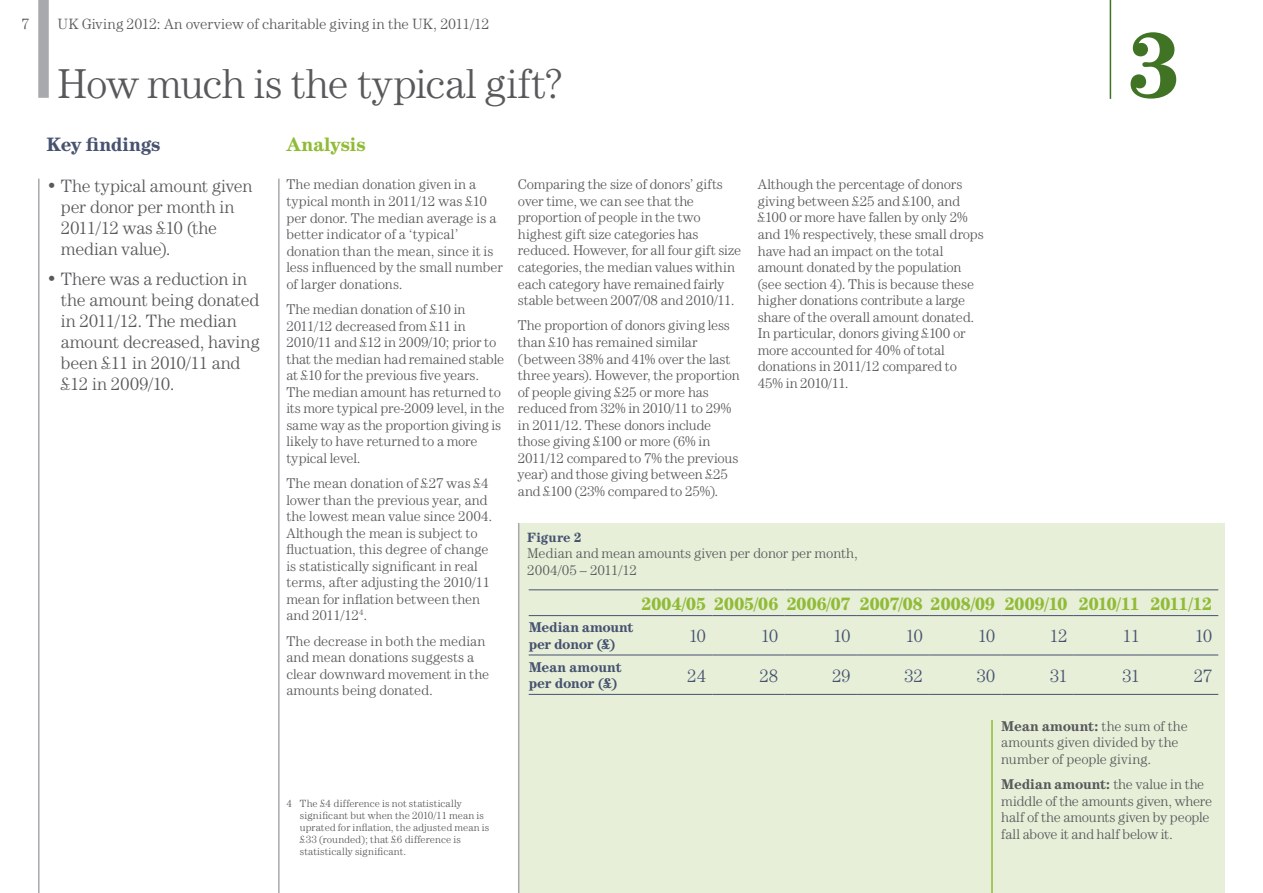
<style>
.page{position:relative;width:1263px;height:893px;background:#fff}
.page>*{position:absolute;margin:0;border:0;box-sizing:border-box;transform-origin:0 0}
.t1{font:700 93px "Century IT Cby BT";color:#407323}
.t2{font:300 42px "Century IT Cby BT";letter-spacing:-.01em;color:#58595b}
.t3{font:700 19.5px "Century IT Cby BT";letter-spacing:-.01em;color:#465270}
.t4{font:700 19.5px "Century IT Cby BT";color:#8fbb36}
.t5{font:300 18px/21px "Century IT Cby BT";letter-spacing:-.015em;color:#58595b}
.t6{font:700 18px "Century IT Cby BT";letter-spacing:-.03em;color:#8fbb36}
.t7{font:300 18px "Century IT Cby BT";letter-spacing:-.07em;color:#465270}
.t8{font:300 15px "Century IT Cby BT";color:#58595b}
.t9{font:300 14.25px/16.5px "Century IT Cby BT";letter-spacing:-.01em;color:#58595b}
.t10{font:700 14.25px/16.5px "Century IT Cby BT";letter-spacing:-.01em;color:#465270}
.t11{font:700 13.5px "Century IT Cby BT";letter-spacing:.015em;color:#465270}
.t12{font:300 10.5px/12px "Century IT Cby BT";letter-spacing:.01em;color:#58595b}
.s1{font-weight:700}
</style>
<div class="page">
<div style="left:38px;top:0;width:11px;height:98px;background:#a7a9ac"></div>
<hr style="left:38px;top:179px;width:2px;height:714px;background:#a7a9ac">
<hr style="left:278px;top:179px;width:2px;height:714px;background:#a7a9ac">
<div style="left:519px;top:523px;width:706px;height:370px;background:#e7efd8"></div>
<hr style="left:518px;top:523px;width:1px;height:370px;background:#a7a9ac">
<hr style="left:1110px;top:0;width:1px;height:99px;background:#407323">
<hr style="left:529px;top:590px;width:111px;height:1px;background:#465270">
<hr style="left:640px;top:590px;width:72px;height:1px;background:#465270">
<hr style="left:712px;top:590px;width:72px;height:1px;background:#465270">
<hr style="left:784px;top:590px;width:73px;height:1px;background:#465270">
<hr style="left:857px;top:590px;width:72px;height:1px;background:#465270">
<hr style="left:929px;top:590px;width:72px;height:1px;background:#465270">
<hr style="left:1001px;top:590px;width:73px;height:1px;background:#465270">
<hr style="left:1074px;top:590px;width:72px;height:1px;background:#465270">
<hr style="left:1146px;top:590px;width:72px;height:1px;background:#465270">
<hr style="left:529px;top:615px;width:111px;height:1px;background:#465270">
<hr style="left:640px;top:615px;width:72px;height:1px;background:#465270">
<hr style="left:712px;top:615px;width:72px;height:1px;background:#465270">
<hr style="left:784px;top:615px;width:73px;height:1px;background:#465270">
<hr style="left:857px;top:615px;width:72px;height:1px;background:#465270">
<hr style="left:929px;top:615px;width:72px;height:1px;background:#465270">
<hr style="left:1001px;top:615px;width:73px;height:1px;background:#465270">
<hr style="left:1074px;top:615px;width:72px;height:1px;background:#465270">
<hr style="left:1146px;top:615px;width:72px;height:1px;background:#465270">
<hr style="left:529px;top:655px;width:111px;height:1px;background:#465270">
<hr style="left:640px;top:655px;width:72px;height:1px;background:#465270">
<hr style="left:712px;top:655px;width:72px;height:1px;background:#465270">
<hr style="left:784px;top:655px;width:73px;height:1px;background:#465270">
<hr style="left:857px;top:655px;width:72px;height:1px;background:#465270">
<hr style="left:929px;top:655px;width:72px;height:1px;background:#465270">
<hr style="left:1001px;top:655px;width:73px;height:1px;background:#465270">
<hr style="left:1074px;top:655px;width:72px;height:1px;background:#465270">
<hr style="left:1146px;top:655px;width:72px;height:1px;background:#465270">
<hr style="left:529px;top:694px;width:111px;height:1px;background:#465270">
<hr style="left:640px;top:694px;width:72px;height:1px;background:#465270">
<hr style="left:712px;top:694px;width:72px;height:1px;background:#465270">
<hr style="left:784px;top:694px;width:73px;height:1px;background:#465270">
<hr style="left:857px;top:694px;width:72px;height:1px;background:#465270">
<hr style="left:929px;top:694px;width:72px;height:1px;background:#465270">
<hr style="left:1001px;top:694px;width:73px;height:1px;background:#465270">
<hr style="left:1074px;top:694px;width:72px;height:1px;background:#465270">
<hr style="left:1146px;top:694px;width:72px;height:1px;background:#465270">
<hr style="left:991px;top:720px;width:2px;height:173px;background:#8fbb36">
<p class="t8" style="left:22px;top:15px;width:10px">7</p>
<p class="t8" style="left:57px;top:15px;width:434px">UK Giving 2012: An overview of charitable giving in the UK, 2011/12</p>
<h2 class="t2" style="left:57px;top:58px;width:507px">How much is the typical gift?</h2>
<h3 class="t3" style="left:47px;top:132px;width:116px">Key findings</h3>
<h3 class="t4" style="left:287px;top:132px;width:81px">Analysis</h3>
<h1 class="t1" style="left:1127px;top:8px;width:56px">3</h1>
<p class="t5" style="left:61px;top:175px;width:193px;text-indent:-14px">• The typical amount given per donor per month in<br>2011/12 was £10 (the median value).</p>
<p class="t5" style="left:61px;top:268px;width:200px;text-indent:-14px">• There was a reduction in the amount being donated in 2011/12. The median amount decreased, having been £11 in 2010/11 and £12 in 2009/10.</p>
<p class="t9" style="left:286px;top:176px;width:218px">The median donation given in a typical month in 2011/12 was £10 per donor. The median average is a better indicator of a ‘typical’ donation than the mean, since it is less influenced by the small number of larger donations.</p>
<p class="t9" style="left:286px;top:301px;width:220px">The median donation of £10 in<br>2011/12 decreased from £11 in<br>2010/11 and £12 in 2009/10; prior to that the median had remained stable at £10 for the previous five years.<br>The median amount has returned to its more typical pre-2009 level, in the same way as the proportion giving is likely to have returned to a more typical level.</p>
<p class="t9" style="left:286px;top:475px;width:207px">The mean donation of £27 was £4 lower than the previous year, and the lowest mean value since 2004.<br>Although the mean is subject to fluctuation, this degree of change is statistically significant in real terms, after adjusting the 2010/11 mean for inflation between then and 2011/12<sup>4</sup>.</p>
<p class="t9" style="left:286px;top:632px;width:204px">The decrease in both the median and mean donations suggests a clear downward movement in the amounts being donated.</p>
<p class="t12" style="left:300px;top:797px;width:191px;text-indent:-14px">4 The £4 difference is not statistically significant but when the 2010/11 mean is uprated for inflation, the adjusted mean is £33 (rounded); that £6 difference is statistically significant.</p>
<p class="t9" style="left:518px;top:176px;width:225px">Comparing the size of donors’ gifts over time, we can see that the proportion of people in the two highest gift size categories has reduced. However, for all four gift size categories, the median values within each category have remained fairly stable between 2007/08 and 2010/11.</p>
<p class="t9" style="left:518px;top:317px;width:223px">The proportion of donors giving less than £10 has remained similar (between 38% and 41% over the last three years). However, the proportion of people giving £25 or more has reduced from 32% in 2010/11 to 29% in 2011/12. These donors include those giving £100 or more (6% in 2011/12 compared to 7% the previous year) and those giving between £25 and £100 (23% compared to 25%).</p>
<p class="t9" style="left:758px;top:176px;width:227px">Although the percentage of donors giving between £25 and £100, and £100 or more have fallen by only 2% and 1% respectively, these small drops have had an impact on the total amount donated by the population (see section 4). This is because these higher donations contribute a large share of the overall amount donated.<br>In particular, donors giving £100 or more accounted for 40% of total donations in 2011/12 compared to<br>45% in 2010/11.</p>
<p class="t11" style="left:527px;top:529px;width:56px">Figure 2</p>
<p class="t9" style="left:527px;top:545px;width:332px">Median and mean amounts given per donor per month,<br>2004/05 – 2011/12</p>
<p class="t6" style="left:641px;top:592px;width:573px">2004/05 2005/06 2006/07 2007/08 2008/09 2009/10 2010/11 2011/12</p>
<p class="t10" style="left:529px;top:619px;width:106px">Median amount per donor (£)</p>
<p class="t7" style="left:688px;top:625px;width:19px">10</p>
<p class="t7" style="left:761px;top:625px;width:19px">10</p>
<p class="t7" style="left:833px;top:625px;width:19px">10</p>
<p class="t7" style="left:905px;top:625px;width:19px">10</p>
<p class="t7" style="left:977px;top:625px;width:19px">10</p>
<p class="t7" style="left:1049px;top:625px;width:20px">12</p>
<p class="t7" style="left:1122px;top:625px;width:19px">11</p>
<p class="t7" style="left:1194px;top:625px;width:19px">10</p>
<p class="t10" style="left:529px;top:658px;width:95px">Mean amount per donor (£)</p>
<p class="t7" style="left:687px;top:664px;width:20px">24</p>
<p class="t7" style="left:760px;top:664px;width:20px">28</p>
<p class="t7" style="left:832px;top:664px;width:20px">29</p>
<p class="t7" style="left:904px;top:664px;width:20px">32</p>
<p class="t7" style="left:976px;top:664px;width:21px">30</p>
<p class="t7" style="left:1050px;top:664px;width:19px">31</p>
<p class="t7" style="left:1122px;top:664px;width:19px">31</p>
<p class="t7" style="left:1194px;top:664px;width:20px">27</p>
<p class="t9" style="left:1001px;top:717px;width:188px"><span class="s1">Mean amount:</span> the sum of the amounts given divided by the number of people giving.</p>
<p class="t9" style="left:1001px;top:776px;width:213px"><span class="s1">Median amount:</span> the value in the middle of the amounts given, where half of the amounts given by people fall above it and half below it.</p>
</div>
